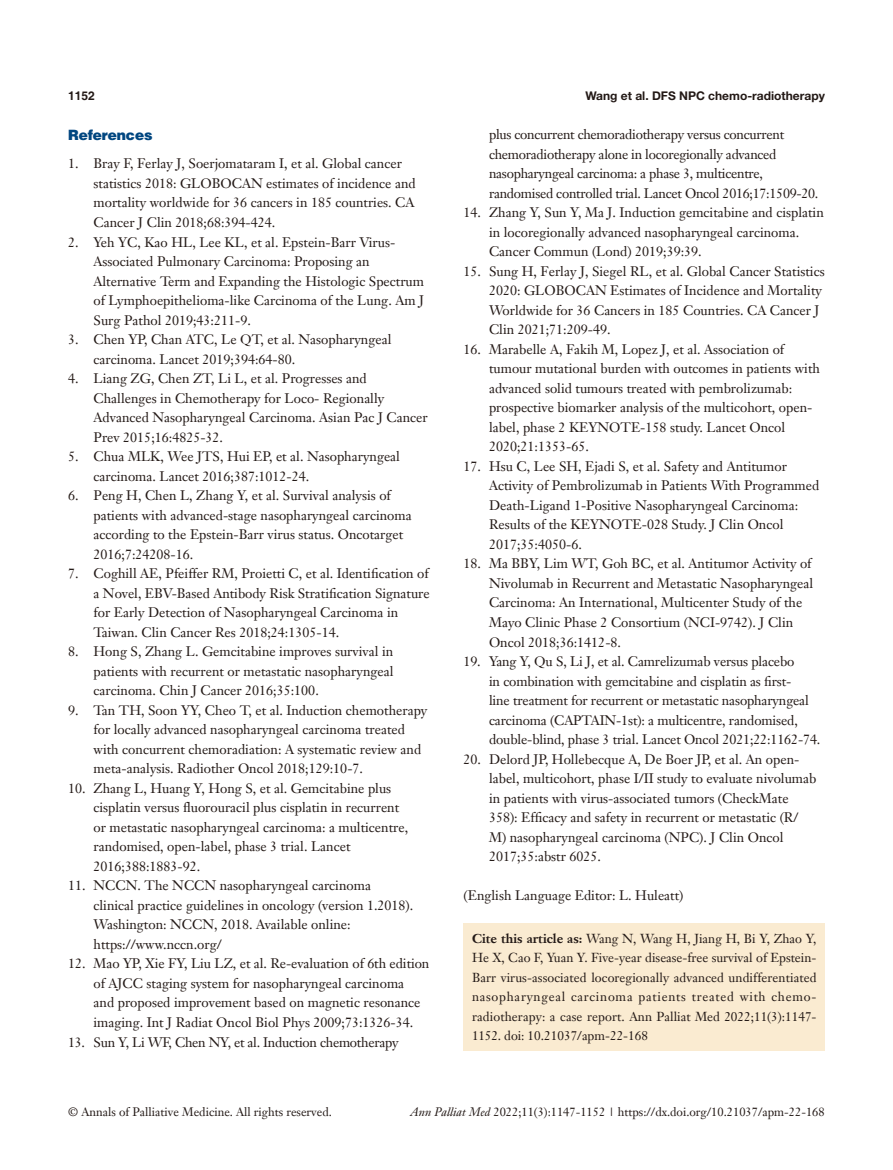
<style>
.page{position:relative;width:893px;height:1170px;background:#fff}
.page>*{position:absolute;margin:0;border:0;box-sizing:border-box;transform-origin:0 0}
._1ji-6_5{font:900 14.25px "Helvetica";color:#004680}
.B-zhengwen{font:13.5px/19.5px "Janson Text LT";color:#231916}
.B-zhengwen-2{font:13.5px/19.5px "Janson Text LT";letter-spacing:-.02em;color:#231916}
.Cite{font:12.75px/19.5px "Janson Text LT";color:#231916;text-align:justify}
.t1{font:12px "Janson Text LT";color:#231916}
.t2{font:700 12px "Helvetica Neue LT Pro";color:#231916}
.t3{font:700 12px "Helvetica";color:#231916}
.s1{font-weight:700}
.s2{font-style:italic}
</style>
<div class="page">
<div style="left:463px;top:923px;width:362px;height:127px;background:#faebd1"></div>
<p class="t3" style="left:68px;top:88px;width:28px">1152</p>
<p class="t2" style="left:585px;top:88px;width:241px">Wang et al. DFS NPC chemo-radiotherapy</p>
<p class="_1ji-6_5" style="left:68px;top:126px;width:86px">References</p>
<p class="B-zhengwen" style="left:94px;top:154px;width:324px;text-indent:-26px">1. Bray F, Ferlay J, Soerjomataram I, et al. Global cancer statistics 2018: GLOBOCAN estimates of incidence and mortality worldwide for 36 cancers in 185 countries. CA Cancer J Clin 2018;68:394-424.</p>
<p class="B-zhengwen" style="left:94px;top:232px;width:332px;text-indent:-26px">2. Yeh YC, Kao HL, Lee KL, et al. Epstein-Barr Virus-Associated Pulmonary Carcinoma: Proposing an Alternative Term and Expanding the Histologic Spectrum of Lymphoepithelioma-like Carcinoma of the Lung. Am J Surg Pathol 2019;43:211-9.</p>
<p class="B-zhengwen" style="left:94px;top:329px;width:299px;text-indent:-26px">3. Chen YP, Chan ATC, Le QT, et al. Nasopharyngeal carcinoma. Lancet 2019;394:64-80.</p>
<p class="B-zhengwen" style="left:94px;top:368px;width:336px;text-indent:-26px">4. Liang ZG, Chen ZT, Li L, et al. Progresses and Challenges in Chemotherapy for Loco- Regionally Advanced Nasopharyngeal Carcinoma. Asian Pac J Cancer Prev 2015;16:4825-32.</p>
<p class="B-zhengwen" style="left:94px;top:446px;width:308px;text-indent:-26px">5. Chua MLK, Wee JTS, Hui EP, et al. Nasopharyngeal carcinoma. Lancet 2016;387:1012-24.</p>
<p class="B-zhengwen" style="left:94px;top:485px;width:320px;text-indent:-26px">6. Peng H, Chen L, Zhang Y, et al. Survival analysis of patients with advanced-stage nasopharyngeal carcinoma according to the Epstein-Barr virus status. Oncotarget 2016;7:24208-16.</p>
<p class="B-zhengwen" style="left:94px;top:563px;width:338px;text-indent:-26px">7. Coghill AE, Pfeiffer RM, Proietti C, et al. Identification of a Novel, EBV-Based Antibody Risk Stratification Signature for Early Detection of Nasopharyngeal Carcinoma in Taiwan. Clin Cancer Res 2018;24:1305-14.</p>
<p class="B-zhengwen" style="left:94px;top:641px;width:301px;text-align:justify;text-indent:-26px">8. Hong S, Zhang L. Gemcitabine improves survival in patients with recurrent or metastatic nasopharyngeal carcinoma. Chin J Cancer 2016;35:100.</p>
<p class="B-zhengwen" style="left:94px;top:700px;width:335px;text-indent:-26px">9. Tan TH, Soon YY, Cheo T, et al. Induction chemotherapy for locally advanced nasopharyngeal carcinoma treated with concurrent chemoradiation: A systematic review and meta-analysis. Radiother Oncol 2018;129:10-7.</p>
<p class="B-zhengwen" style="left:94px;top:778px;width:316px;text-indent:-26px">10. Zhang L, Huang Y, Hong S, et al. Gemcitabine plus cisplatin versus fluorouracil plus cisplatin in recurrent or metastatic nasopharyngeal carcinoma: a multicentre, randomised, open-label, phase 3 trial. Lancet 2016;388:1883-92.</p>
<p class="B-zhengwen" style="left:94px;top:875px;width:321px;text-indent:-26px">11. NCCN. The NCCN nasopharyngeal carcinoma clinical practice guidelines in oncology (version 1.2018).<br>Washington: NCCN, 2018. Available online: https://www.nccn.org/</p>
<p class="B-zhengwen" style="left:94px;top:953px;width:337px;text-indent:-26px">12. Mao YP, Xie FY, Liu LZ, et al. Re-evaluation of 6th edition of AJCC staging system for nasopharyngeal carcinoma<br>and proposed improvement based on magnetic resonance imaging. Int J Radiat Oncol Biol Phys 2009;73:1326-34.</p>
<p class="B-zhengwen-2" style="left:68px;top:1031px;width:332px">13. Sun Y, Li WF, Chen NY, et al. Induction chemotherapy</p>
<p class="B-zhengwen-2" style="left:489px;top:125px;width:331px">plus concurrent chemoradiotherapy versus concurrent chemoradiotherapy alone in locoregionally advanced nasopharyngeal carcinoma: a phase 3, multicentre, randomised controlled trial. Lancet Oncol 2016;17:1509-20.</p>
<p class="B-zhengwen" style="left:489px;top:203px;width:336px;text-indent:-26px">14. Zhang Y, Sun Y, Ma J. Induction gemcitabine and cisplatin in locoregionally advanced nasopharyngeal carcinoma.<br>Cancer Commun (Lond) 2019;39:39.</p>
<p class="B-zhengwen" style="left:489px;top:261px;width:337px;text-indent:-26px">15. Sung H, Ferlay J, Siegel RL, et al. Global Cancer Statistics 2020: GLOBOCAN Estimates of Incidence and Mortality Worldwide for 36 Cancers in 185 Countries. CA Cancer J Clin 2021;71:209-49.</p>
<p class="B-zhengwen" style="left:489px;top:339px;width:332px;text-indent:-26px">16. Marabelle A, Fakih M, Lopez J, et al. Association of tumour mutational burden with outcomes in patients with advanced solid tumours treated with pembrolizumab: prospective biomarker analysis of the multicohort, open&shy;label, phase 2 KEYNOTE-158 study. Lancet Oncol 2020;21:1353-65.</p>
<p class="B-zhengwen" style="left:489px;top:456px;width:332px;text-indent:-26px">17. Hsu C, Lee SH, Ejadi S, et al. Safety and Antitumor Activity of Pembrolizumab in Patients With Programmed Death-Ligand 1-Positive Nasopharyngeal Carcinoma:<br>Results of the KEYNOTE-028 Study. J Clin Oncol 2017;35:4050-6.</p>
<p class="B-zhengwen" style="left:489px;top:554px;width:326px;text-indent:-26px">18. Ma BBY, Lim WT, Goh BC, et al. Antitumor Activity of Nivolumab in Recurrent and Metastatic Nasopharyngeal Carcinoma: An International, Multicenter Study of the Mayo Clinic Phase 2 Consortium (NCI-9742). J Clin Oncol 2018;36:1412-8.</p>
<p class="B-zhengwen" style="left:489px;top:651px;width:333px;text-indent:-26px">19. Yang Y, Qu S, Li J, et al. Camrelizumab versus placebo<br>in combination with gemcitabine and cisplatin as first-<br>line treatment for recurrent or metastatic nasopharyngeal carcinoma (CAPTAIN-1st): a multicentre, randomised, double-blind, phase 3 trial. Lancet Oncol 2021;22:1162-74.</p>
<p class="B-zhengwen" style="left:489px;top:749px;width:329px;text-indent:-26px">20. Delord JP, Hollebecque A, De Boer JP, et al. An open&shy;label, multicohort, phase I/II study to evaluate nivolumab in patients with virus-associated tumors (CheckMate 358): Efficacy and safety in recurrent or metastatic (R/ M) nasopharyngeal carcinoma (NPC). J Clin Oncol 2017;35:abstr 6025.</p>
<p class="B-zhengwen" style="left:463px;top:885px;width:221px">(English Language Editor: L. Huleatt)</p>
<p class="Cite" style="left:472px;top:928px;width:346px"><span class="s1">Cite this article as:</span> Wang N, Wang H, Jiang H, Bi Y, Zhao Y, He X, Cao F, Yuan Y. Five-year disease-free survival of Epstein-Barr virus-associated locoregionally advanced undifferentiated nasopharyngeal carcinoma patients treated with chemo&shy;radiotherapy: a case report. Ann Palliat Med 2022;11(3):1147- 1152. doi: 10.21037/apm-22-168</p>
<p class="t1" style="left:68px;top:1104px;width:265px">© Annals of Palliative Medicine. All rights reserved.</p>
<p class="t1" style="left:411px;top:1104px;width:416px"><span class="s2">Ann Palliat Med</span> 2022;11(3):1147-1152 | https://dx.doi.org/10.21037/apm-22-168</p>
</div>
